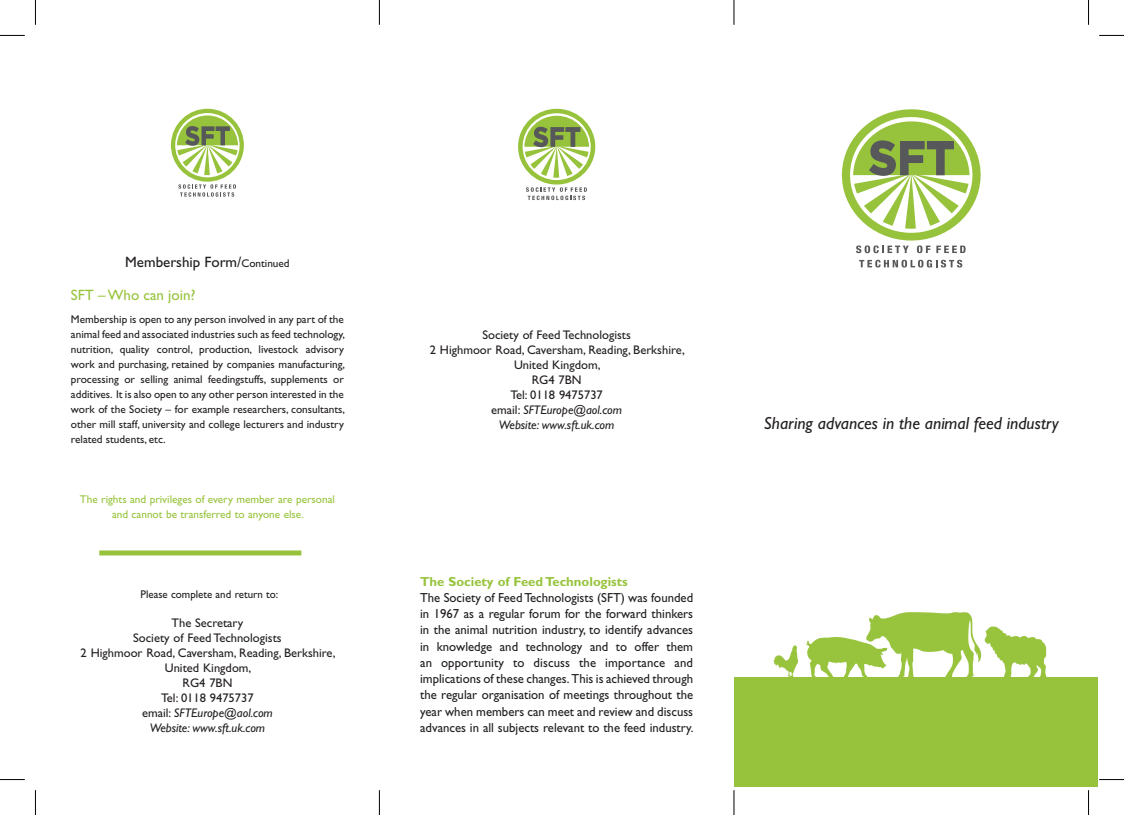
<style>
.page{position:relative;width:1124px;height:815px;background:#fff}
.page>*{position:absolute;margin:0;border:0;box-sizing:border-box;transform-origin:0 0}
.t1{font:italic 17.5px "Gill Sans";color:#231f20}
.t2{font:15px "Gill Sans";color:#231f20}
.t3{font:15px "Gill Sans";color:#97c33c}
.t4{font:13.12px/16.2px "Gill Sans";color:#231f20;text-align:justify}
.t5{font:700 13.12px "Gill Sans";color:#97c33c}
.t6{font:12.5px/15px "Gill Sans";color:#231f20;text-align:center}
.t7{font:italic 12.5px "Gill Sans";color:#231f20}
.t8{font:11.25px/15px "Gill Sans";color:#231f20;text-align:justify}
.t9{font:11.25px/15px "Gill Sans";color:#97c33c;text-align:center}
.s1{font-size:11.25px}
.s2{font-style:normal}
</style>
<div class="page">
<svg style="left:0;top:35px;width:25px;height:1px"></svg>
<svg style="left:0;top:779px;width:25px;height:1px"></svg>
<svg style="left:1099px;top:35px;width:24px;height:1px"></svg>
<svg style="left:1099px;top:779px;width:24px;height:1px"></svg>
<svg style="left:35px;top:0;width:1px;height:25px"></svg>
<svg style="left:379px;top:0;width:1px;height:25px"></svg>
<svg style="left:733px;top:0;width:1px;height:25px"></svg>
<svg style="left:35px;top:790px;width:1px;height:25px"></svg>
<svg style="left:379px;top:790px;width:1px;height:25px"></svg>
<svg style="left:733px;top:790px;width:1px;height:25px"></svg>
<svg style="left:841px;top:109px;width:140px;height:144px"></svg>
<svg style="left:859px;top:260px;width:103px;height:8px"></svg>
<div style="left:733px;top:677px;width:364px;height:110px;background:#97c33c"></div>
<svg style="left:518px;top:108px;width:78px;height:92px"></svg>
<svg style="left:171px;top:108px;width:73px;height:89px"></svg>
<img style="left:773px;top:612px;width:274px;height:65px">
<div style="left:99px;top:550px;width:202px;height:5px;background:#97c33c"></div>
<p class="t2" style="left:125px;top:253px;width:166px">Membership Form/<span class="s1">Continued</span></p>
<p class="t3" style="left:71px;top:287px;width:126px">SFT – Who can join?</p>
<p class="t8" style="left:71px;top:312px;width:275px">Membership is open to any person involved in any part of the animal feed and associated industries such as feed technology, nutrition, quality control, production, livestock advisory work and purchasing, retained by companies manufacturing, processing or selling animal feedingstuffs, supplements or additives. It is also open to any other person interested in the work of the Society – for example researchers, consultants, other mill staff, university and college lecturers and industry related students, etc.</p>
<p class="t9" style="left:80px;top:492px;width:256px">The rights and privileges of every member are personal and cannot be transferred to anyone else.</p>
<p class="t8" style="left:140px;top:586px;width:139px">Please complete and return to:</p>
<p class="t6" style="left:133px;top:615px;width:150px">The Secretary<br>Society of Feed Technologists</p>
<p class="t6" style="left:81px;top:645px;width:256px">2 Highmoor Road, Caversham, Reading, Berkshire,</p>
<p class="t6" style="left:165px;top:660px;width:88px">United Kingdom,</p>
<p class="t6" style="left:182px;top:675px;width:51px">RG4 7BN</p>
<p class="t6" style="left:161px;top:690px;width:94px">Tel: 0118 9475737</p>
<p class="t7" style="left:142px;top:705px;width:132px"><span class="s2">email:</span> SFTEurope@aol.com</p>
<p class="t7" style="left:150px;top:720px;width:117px">Website: www.sft.uk.com</p>
<p class="t6" style="left:482px;top:328px;width:150px">Society of Feed Technologists</p>
<p class="t6" style="left:430px;top:343px;width:256px">2 Highmoor Road, Caversham, Reading, Berkshire,</p>
<p class="t6" style="left:514px;top:358px;width:88px">United Kingdom,</p>
<p class="t6" style="left:531px;top:373px;width:51px">RG4 7BN</p>
<p class="t6" style="left:510px;top:388px;width:94px">Tel: 0118 9475737</p>
<p class="t7" style="left:491px;top:403px;width:132px"><span class="s2">email:</span> SFTEurope@aol.com</p>
<p class="t7" style="left:499px;top:418px;width:117px">Website: www.sft.uk.com</p>
<p class="t5" style="left:420px;top:573px;width:209px">The Society of Feed Technologists</p>
<p class="t4" style="left:420px;top:589px;width:275px">The Society of Feed Technologists (SFT) was founded in 1967 as a regular forum for the forward thinkers in the animal nutrition industry, to identify advances in knowledge and technology and to offer them an opportunity to discuss the importance and implications of these changes. This is achieved through the regular organisation of meetings throughout the year when members can meet and review and discuss advances in all subjects relevant to the feed industry.</p>
<p class="t1" style="left:763px;top:413px;width:296px">Sharing advances in the animal feed industry</p>
</div>
